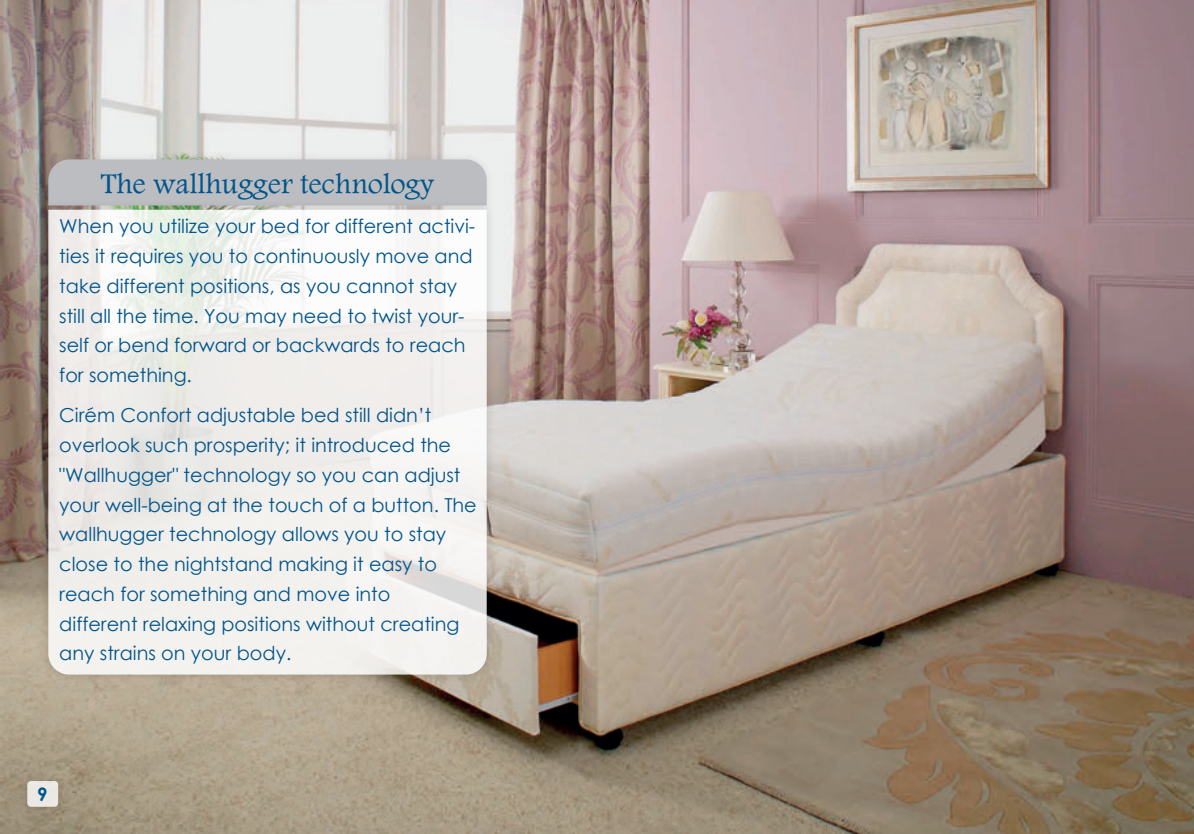
<style>
.page{position:relative;width:1194px;height:834px;background:#fff}
.page>*{position:absolute;margin:0;border:0;box-sizing:border-box;transform-origin:0 0}
.t1{font:29.75px "Andalus";color:#01558c}
.t2{font:19.25px/29.8px "Century Gothic";color:#01558c}
.t3{font:700 18.55px "Century Gothic";color:#01558c}
</style>
<div class="page">
<img style="left:0;top:0;width:1193px;height:833px">
<img style="left:15px;top:769px;width:55px;height:49px">
<div style="left:27px;top:780px;width:31px;height:26px;background:#ece9e5;border-radius:4px"></div>
<img style="left:36px;top:147px;width:462px;height:51px">
<div style="left:48px;top:159px;width:438px;height:39px;background:#bcbdc0"></div>
<img style="left:36px;top:198px;width:462px;height:488px">
<svg style="left:48px;top:210px;width:438px;height:464px;fill:#f2f1ee"></svg>
<svg style="left:87px;top:407px;width:6px;height:3px"></svg>
<h1 class="t1" style="left:101px;top:162px;width:335px">The wallhugger technology</h1>
<p class="t2" style="left:59px;top:211px;width:417px">When you utilize your bed for different activi&shy;ties it requires you to continuously move and take different positions, as you cannot stay still all the time. You may need to twist your&shy;self or bend forward or backwards to reach for something.</p>
<p class="t2" style="left:59px;top:400px;width:419px">Cirem Confort adjustable bed still didn’t overlook such prosperity; it introduced the "Wallhugger" technology so you can adjust your well-being at the touch of a button. The wallhugger technology allows you to stay close to the nightstand making it easy to reach for something and move into<br>different relaxing positions without creating any strains on your body.</p>
<p class="t3" style="left:37px;top:779px;width:12px">9</p>
</div>
